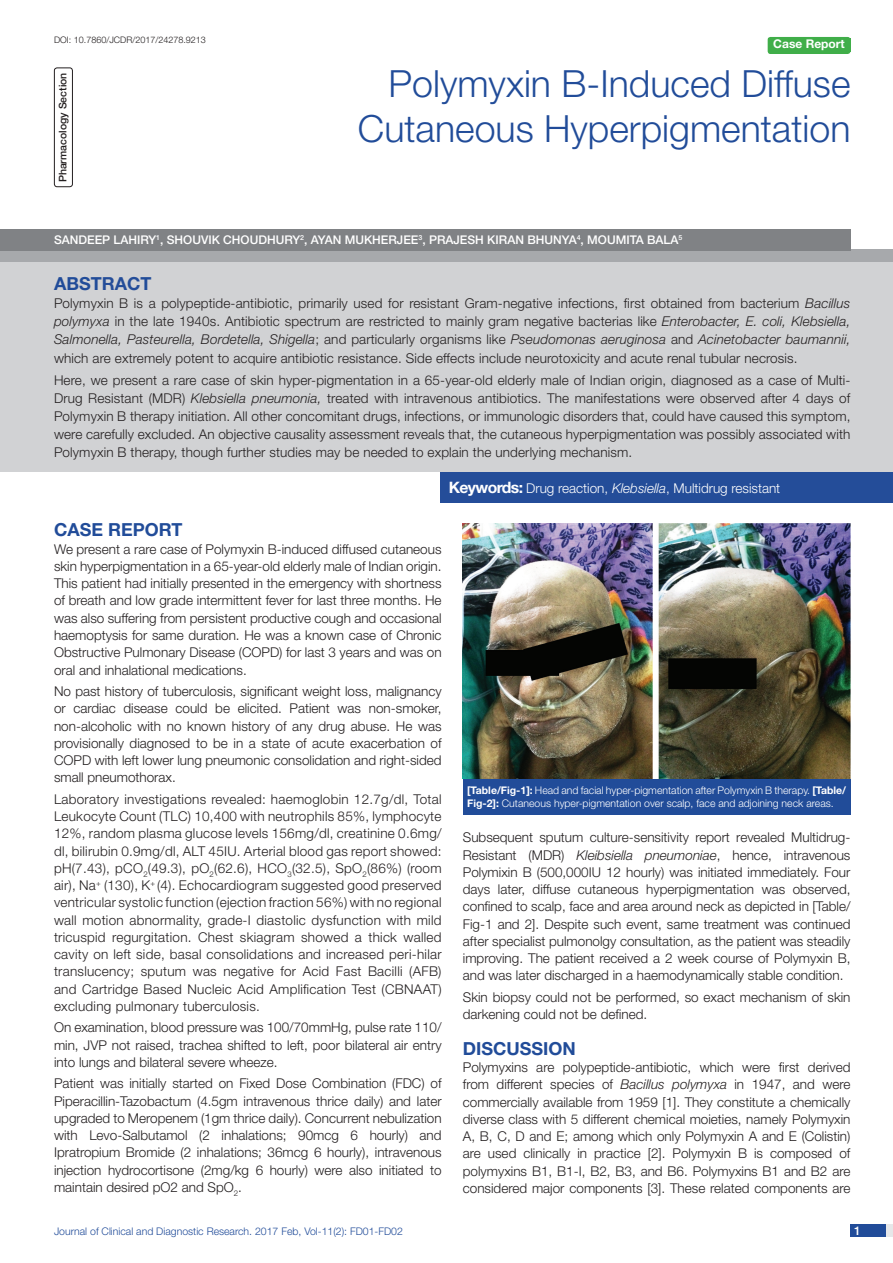
<style>
.page{position:relative;width:893px;height:1263px;background:#fff}
.page>*{position:absolute;margin:0;border:0;box-sizing:border-box;transform-origin:0 0}
.t1{font:300 37.5px/45px "Helvetica Neue";color:#214c99;text-align:right}
.Level_1{font:700 18px "Helvetica Neue";color:#214c99}
.Abstract_head{font:700 18px "Helvetica Neue";color:#214c99}
.Body_text{font:300 13.5px/17.2px "Helvetica Neue";color:#231f20;text-align:justify}
.Abstract_Text{font:300 13.5px/18px "Helvetica Neue";letter-spacing:.01em;color:#231f20;text-align:justify}
.t2{font:300 13.5px "Helvetica Neue";color:#fff}
.Author{font:500 12px "Helvetica Neue";color:#fff}
.t3{font:700 12px "Helvetica Neue";color:#fff}
.Table_text{font:300 10.5px/12.6px "Helvetica Neue";color:#fff}
.t4{font:300 10.5px "Helvetica Neue";color:#214c99}
.t5{font:500 10.5px "Helvetica Neue";color:#231f20}
.DOI{font:300 9px "Helvetica Neue";color:#231f20}
.s1{color:#244d99}
.s2{font-style:italic}
.s3{font-weight:700;font-size:15.75px}
.s4{font-weight:700}
</style>
<div class="page">
<div style="left:850px;top:1224px;width:43px;height:13px;background:#e6e7e9"></div>
<div style="left:850px;top:1224px;width:35px;height:13px;background:#214c99"></div>
<div style="left:768px;top:37px;width:82px;height:17px;background:#40ae49;border-radius:3px"></div>
<div style="left:767px;top:39px;width:83px;height:13px;background:#40ae49"></div>
<div style="left:0;top:250px;width:893px;height:12px;background:#a7a9ac"></div>
<div style="left:0;top:229px;width:850px;height:22px;background:#808285"></div>
<div style="left:54px;top:68px;width:19px;height:119px;border:1px solid #231f20;border-radius:3px"></div>
<div style="left:440px;top:472px;width:453px;height:31px;background:#244d99"></div>
<div style="left:0;top:262px;width:893px;height:209px;background:#d1d2d4"></div>
<div style="left:463px;top:778px;width:387px;height:36px;background:#214c99"></div>
<img style="left:463px;top:524px;width:387px;height:254px">
<p class="DOI" style="left:54px;top:35px;width:153px">DOI: 10.7860/JCDR/2017/24278.9213</p>
<p class="t3" style="left:773px;top:37px;width:73px">Case Report</p>
<p class="t5" style="left:56px;top:182px;width:111px;rotate:-90deg">PHARMACOLOGY SECTION</p>
<p class="t1" style="left:358px;top:60px;width:494px">Polymyxin B-Induced Diffuse<br>Cutaneous Hyperpigmentation</p>
<p class="Author" style="left:54px;top:232px;width:630px">SANDEEP LAHIRY<sup>1</sup>, SHOUVIK CHOUDHURY<sup>2</sup>, AYAN MUKHERJEE<sup>3</sup>, PRAJESH KIRAN BHUNYA<sup>4</sup>, MOUMITA BALA<sup>5</sup></p>
<p class="Abstract_head" style="left:54px;top:273px;width:98px">ABST<span class="s1">RAC</span>T</p>
<p class="Abstract_Text" style="left:54px;top:294px;width:798px">Polymyxin B is a polypeptide-antibiotic, primarily used for resistant Gram-negative infections, first obtained from bacterium <span class="s2">Bacillus polymyxa</span> in the late 1940s. Antibiotic spectrum are restricted to mainly gram negative bacterias like <span class="s2">Enterobacter, E. coli, Klebsiella, Salmonella, Pasteurella, Bordetella, Shigella</span>; and particularly organisms like <span class="s2">Pseudomonas aeruginosa</span> and <span class="s2">Acinetobacter baumannii, </span>which are extremely potent to acquire antibiotic resistance. Side effects include neurotoxicity and acute renal tubular necrosis.</p>
<p class="Abstract_Text" style="left:54px;top:371px;width:798px">Here, we present a rare case of skin hyper-pigmentation in a 65-year-old elderly male of Indian origin, diagnosed as a case of Multi-Drug Resistant (MDR) <span class="s2">Klebsiella pneumonia,</span> treated with intravenous antibiotics. The manifestations were observed after 4 days of Polymyxin B therapy initiation. All other concomitant drugs, infections, or immunologic disorders that, could have caused this symptom, were carefully excluded. An objective causality assessment reveals that, the cutaneous hyperpigmentation was possibly associated with Polymyxin B therapy, though further studies may be needed to explain the underlying mechanism.</p>
<p class="t2" style="left:449px;top:479px;width:333px"><span class="s3">Keywords:</span> Drug reaction, <span class="s2">Klebsiella</span>, Multidrug resistant</p>
<p class="Level_1" style="left:54px;top:519px;width:130px">Case Report</p>
<p class="Body_text" style="left:54px;top:540px;width:389px">We present a rare case of Polymyxin B-induced diffused cutaneous skin hyperpigmentation in a 65-year-old elderly male of Indian origin.<br>This patient had initially presented in the emergency with shortness of breath and low grade intermittent fever for last three months. He was also suffering from persistent productive cough and occasional haemoptysis for same duration. He was a known case of Chronic Obstructive Pulmonary Disease (COPD) for last 3 years and was on oral and inhalational medications.</p>
<p class="Body_text" style="left:54px;top:682px;width:389px">No past history of tuberculosis, significant weight loss, malignancy or cardiac disease could be elicited. Patient was non-smoker, non-alcoholic with no known history of any drug abuse. He was provisionally diagnosed to be in a state of acute exacerbation of COPD with left lower lung pneumonic consolidation and right-sided small pneumothorax.</p>
<p class="Body_text" style="left:54px;top:790px;width:389px">Laboratory investigations revealed: haemoglobin 12.7g/dl, Total Leukocyte Count (TLC) 10,400 with neutrophils 85%, lymphocyte 12%, random plasma glucose levels 156mg/dl, creatinine 0.6mg/ dl, bilirubin 0.9mg/dl, ALT 45IU. Arterial blood gas report showed: pH(7.43), pCO<sub>2</sub>(49.3), pO<sub>2</sub>(62.6), HCO<sub>3</sub>(32.5), SpO<sub>2</sub>(86%) (room air), Na<sup>+</sup> (130), K<sup>+</sup> (4). Echocardiogram suggested good preserved ventricular systolic function (ejection fraction 56%) with no regional wall motion abnormality, grade-I diastolic dysfunction with mild tricuspid regurgitation. Chest skiagram showed a thick walled cavity on left side, basal consolidations and increased peri-hilar translucency; sputum was negative for Acid Fast Bacilli (AFB) and Cartridge Based Nucleic Acid Amplification Test (CBNAAT) excluding pulmonary tuberculosis.</p>
<p class="Body_text" style="left:54px;top:1018px;width:389px">On examination, blood pressure was 100/70mmHg, pulse rate 110/ min, JVP not raised, trachea shifted to left, poor bilateral air entry into lungs and bilateral severe wheeze.</p>
<p class="Body_text" style="left:54px;top:1074px;width:389px">Patient was initially started on Fixed Dose Combination (FDC) of Piperacillin-Tazobactum (4.5gm intravenous thrice daily) and later upgraded to Meropenem (1gm thrice daily). Concurrent nebulization with Levo-Salbutamol (2 inhalations; 90mcg 6 hourly) and Ipratropium Bromide (2 inhalations; 36mcg 6 hourly), intravenous injection hydrocortisone (2mg/kg 6 hourly) were also initiated to maintain desired pO2 and SpO<sub>2</sub>.</p>
<p class="Table_text" style="left:467px;top:784px;width:381px"><span class="s4">[Table/Fig-1]:</span> Head and facial hyper-pigmentation after Polymyxin B therapy. <span class="s4">[Table/<br>Fig-2]:</span> Cutaneous hyper-pigmentation over scalp, face and adjoining neck areas.</p>
<p class="Body_text" style="left:463px;top:828px;width:389px">Subsequent sputum culture-sensitivity report revealed Multidrug-Resistant (MDR) <span class="s2">Kleibsiella pneumoniae</span>, hence, intravenous Polymixin B (500,000IU 12 hourly) was initiated immediately. Four days later, diffuse cutaneous hyperpigmentation was observed, confined to scalp, face and area around neck as depicted in [Table/ Fig-1 and 2]. Despite such event, same treatment was continued after specialist pulmonolgy consultation, as the patient was steadily improving. The patient received a 2 week course of Polymyxin B, and was later discharged in a haemodynamically stable condition.</p>
<p class="Body_text" style="left:463px;top:988px;width:389px">Skin biopsy could not be performed, so exact mechanism of skin darkening could not be defined.</p>
<p class="Level_1" style="left:463px;top:1037px;width:115px">Discussion</p>
<p class="Body_text" style="left:463px;top:1058px;width:389px">Polymyxins are polypeptide-antibiotic, which were first derived from different species of <span class="s2">Bacillus polymyxa</span> in 1947, and were commercially available from 1959 [1]. They constitute a chemically diverse class with 5 different chemical moieties, namely Polymyxin A, B, C, D and E; among which only Polymyxin A and E (Colistin) are used clinically in practice [2]. Polymyxin B is composed of polymyxins B1, B1-I, B2, B3, and B6. Polymyxins B1 and B2 are considered major components [3]. These related components are</p>
<p class="t4" style="left:54px;top:1225px;width:350px">Journal of Clinical and Diagnostic Research. 2017 Feb, Vol-11(2): FD01-FD02</p>
<p class="Author" style="left:854px;top:1223px;width:8px">1</p>
</div>
